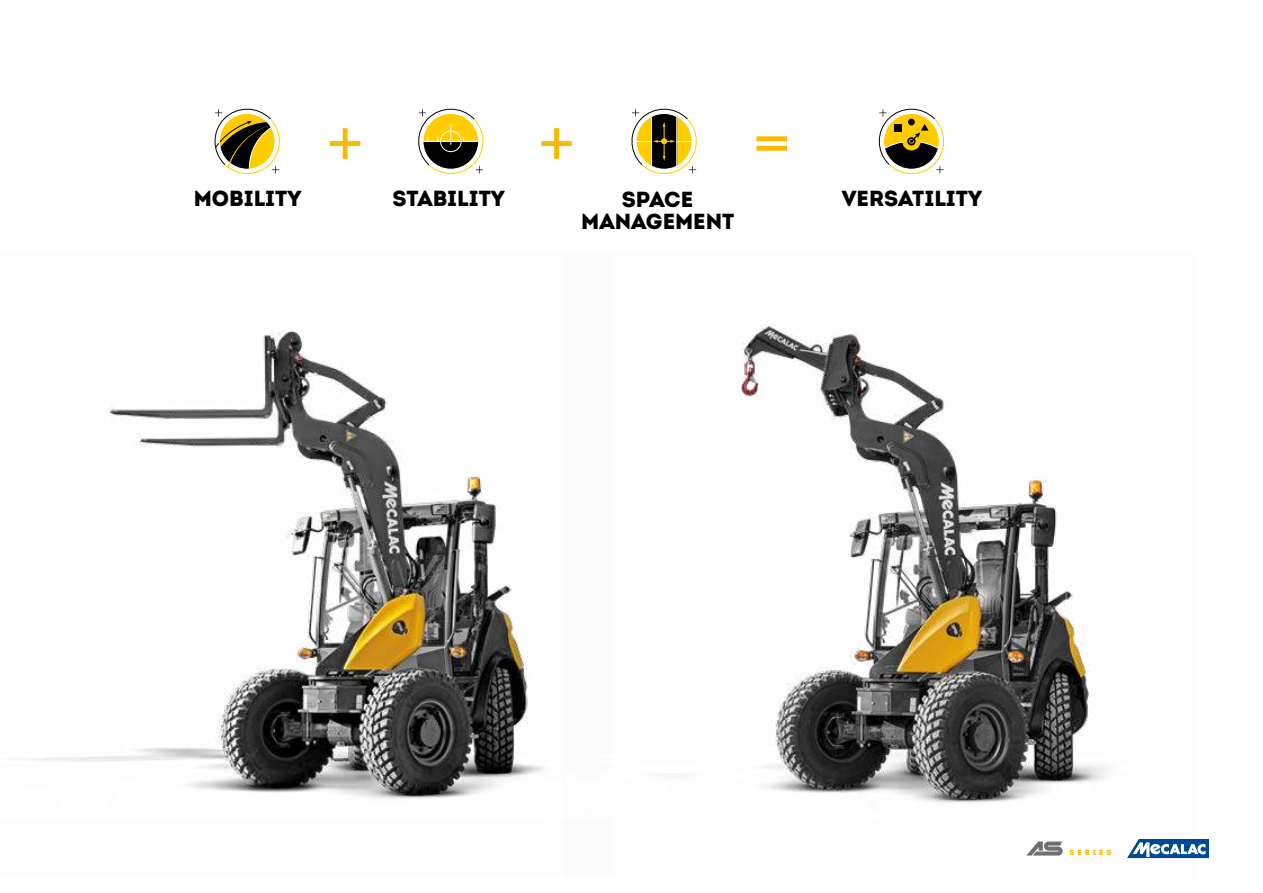
<style>
.page{position:relative;width:1263px;height:893px;background:#fff}
.page>*{position:absolute;margin:0;border:0;box-sizing:border-box;transform-origin:0 0}
.t1{font:900 21.75px/21.8px "Intro";color:#000;text-align:center}
.t2{font:800 10.35px "Helvetica Neue LT Pro";letter-spacing:-.01em;color:#000}
.t3{font:900 7.5px "Intro";letter-spacing:.4em;color:#fbb900}
</style>
<div class="page">
<img style="left:26px;top:330px;width:518px;height:469px">
<img style="left:667px;top:323px;width:529px;height:536px">
<svg style="left:329px;top:128px;width:32px;height:31px"></svg>
<svg style="left:541px;top:128px;width:31px;height:31px"></svg>
<svg style="left:756px;top:136px;width:31px;height:5px"></svg>
<svg style="left:756px;top:146px;width:31px;height:5px"></svg>
<svg style="left:418px;top:109px;width:65px;height:65px"></svg>
<svg style="left:631px;top:109px;width:66px;height:65px"></svg>
<svg style="left:215px;top:109px;width:65px;height:65px"></svg>
<svg style="left:878px;top:109px;width:66px;height:65px"></svg>
<svg style="left:1127px;top:839px;width:82px;height:19px"></svg>
<svg style="left:1026px;top:841px;width:37px;height:14px"></svg>
<p class="t2" style="left:878px;top:184px;width:69px">VERSATILITY</p>
<p class="t2" style="left:222px;top:184px;width:52px">MOBILITY</p>
<p class="t1" style="left:842px;top:187px;width:142px">VERSATILITY</p>
<p class="t2" style="left:424px;top:186px;width:55px">STABILITY</p>
<p class="t1" style="left:581px;top:188px;width:155px">SPACE<br>MANAGEMENT</p>
<p class="t2" style="left:646px;top:186px;width:37px">SPACE</p>
<p class="t1" style="left:194px;top:187px;width:109px">MOBILITY</p>
<p class="t2" style="left:626px;top:197px;width:78px">MANAGEMENT</p>
<p class="t1" style="left:392px;top:187px;width:114px">STABILITY</p>
<p class="t3" style="left:1069px;top:847px;width:43px">SERIES</p>
</div>
